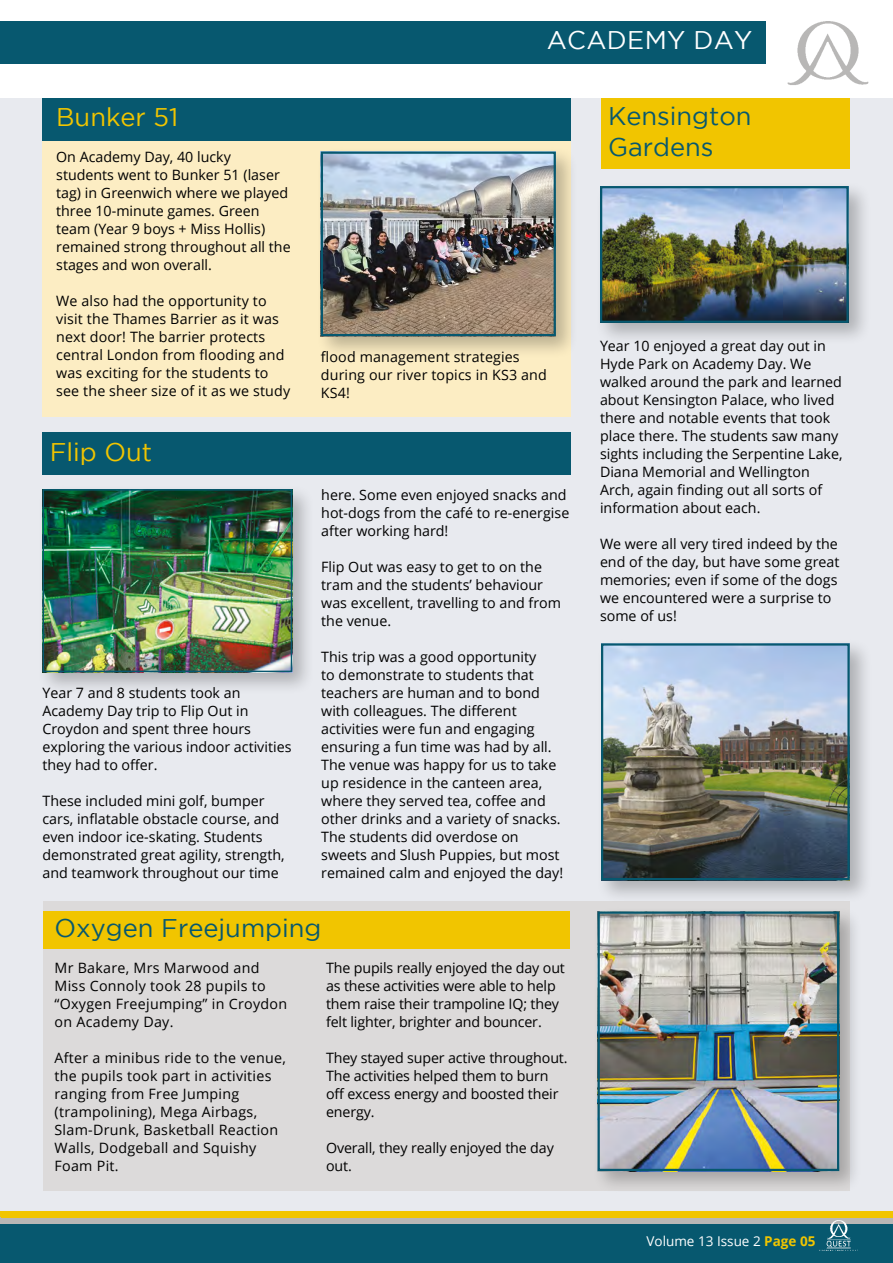
<style>
.page{position:relative;width:893px;height:1263px;background:#fff}
.page>*{position:absolute;margin:0;border:0;box-sizing:border-box;transform-origin:0 0}
.t1{font:25.5px/30.6px "Gotham";color:#07586f}
.t2{font:25.5px "Gotham";color:#f1c500}
.t3{font:25.5px "Gotham";letter-spacing:.015em;color:#fff}
.t4{font:14.25px/18px "Open Sans";color:#000}
.t5{font:14.25px/18px "Open Sans";letter-spacing:.02em;color:#000}
.t6{font:13.5px "Open Sans";color:#fff}
.s1{font-weight:700;color:#f1c500}
</style>
<div class="page">
<div style="left:0;top:98px;width:893px;height:1135px;background:#e8eaef"></div>
<div style="left:0;top:1220px;width:893px;height:43px;background:#07586f"></div>
<div style="left:0;top:1217px;width:893px;height:6px;background:#b8b7b6"></div>
<div style="left:0;top:1211px;width:893px;height:6px;background:#f1c500"></div>
<div style="left:0;top:21px;width:765px;height:43px;background:#07586f"></div>
<img style="left:787px;top:21px;width:82px;height:64px">
<img style="left:819px;top:1221px;width:39px;height:29px">
<div style="left:43px;top:105px;width:528px;height:312px;background:#fcedc3"></div>
<div style="left:43px;top:98px;width:528px;height:42px;background:#07586f"></div>
<div style="left:43px;top:901px;width:807px;height:290px;background:#dcdada"></div>
<div style="left:43px;top:911px;width:527px;height:38px;background:#f1c500"></div>
<div style="left:596px;top:638px;width:277px;height:265px;background:#000;opacity:.25"></div>
<img style="left:604px;top:646px;width:243px;height:231px">
<div style="left:601px;top:643px;width:249px;height:237px;border:2px solid #07586f"></div>
<div style="left:593px;top:906px;width:270px;height:288px;background:#000;opacity:.25"></div>
<img style="left:600px;top:914px;width:236px;height:254px">
<div style="left:597px;top:911px;width:242px;height:260px;border:2px solid #07586f"></div>
<div style="left:595px;top:181px;width:277px;height:165px;background:#000;opacity:.25"></div>
<img style="left:603px;top:189px;width:243px;height:131px">
<div style="left:600px;top:186px;width:249px;height:137px;border:2px solid #07586f"></div>
<div style="left:316px;top:146px;width:263px;height:213px;background:#000;opacity:.25"></div>
<img style="left:324px;top:155px;width:229px;height:178px">
<div style="left:321px;top:152px;width:235px;height:184px;border:2px solid #07586f"></div>
<div style="left:601px;top:98px;width:249px;height:71px;background:#f1c500"></div>
<div style="left:43px;top:433px;width:528px;height:42px;background:#07586f"></div>
<div style="left:38px;top:484px;width:277px;height:211px;background:#000;opacity:.25"></div>
<img style="left:46px;top:492px;width:243px;height:177px">
<div style="left:43px;top:489px;width:249px;height:183px;border:2px solid #07586f"></div>
<h1 class="t2" style="left:56px;top:103px;width:124px">Bunker 51</h1>
<p class="t4" style="left:56px;top:148px;width:236px">On Academy Day, 40 lucky students went to Bunker 51 (laser tag) in Greenwich where we played three 10-minute games. Green team (Year 9 boys + Miss Hollis) remained strong throughout all the stages and won overall.</p>
<p class="t4" style="left:56px;top:292px;width:235px">We also had the opportunity to visit the Thames Barrier as it was next door! The barrier protects central London from flooding and was exciting for the students to see the sheer size of it as we study</p>
<h1 class="t2" style="left:50px;top:438px;width:104px">Flip Out</h1>
<p class="t4" style="left:43px;top:683px;width:250px">Year 7 and 8 students took an<br>Academy Day trip to Flip Out in<br>Croydon and spent three hours exploring the various indoor activities they had to offer.</p>
<p class="t4" style="left:43px;top:791px;width:244px">These included mini golf, bumper cars, inflatable obstacle course, and even indoor ice-skating. Students demonstrated great agility, strength, and teamwork throughout our time</p>
<h1 class="t3" style="left:547px;top:26px;width:207px">ACADEMY DAY</h1>
<h1 class="t1" style="left:608px;top:100px;width:145px">Kensington<br>Gardens</h1>
<p class="t4" style="left:321px;top:347px;width:227px">flood management strategies during our river topics in KS3 and<br>KS4!</p>
<p class="t4" style="left:321px;top:485px;width:250px">here. Some even enjoyed snacks and hot-dogs from the café to re-energise after working hard!</p>
<p class="t4" style="left:321px;top:557px;width:241px">Flip Out was easy to get to on the tram and the students’ behaviour was excellent, travelling to and from the venue.</p>
<p class="t4" style="left:321px;top:647px;width:243px">This trip was a good opportunity<br>to demonstrate to students that teachers are human and to bond with colleagues. The different activities were fun and engaging ensuring a fun time was had by all.<br>The venue was happy for us to take up residence in the canteen area, where they served tea, coffee and other drinks and a variety of snacks.<br>The students did overdose on sweets and Slush Puppies, but most remained calm and enjoyed the day!</p>
<p class="t4" style="left:600px;top:337px;width:244px">Year 10 enjoyed a great day out in<br>Hyde Park on Academy Day. We walked around the park and learned about Kensington Palace, who lived there and notable events that took place there. The students saw many sights including the Serpentine Lake,<br>Diana Memorial and Wellington<br>Arch, again finding out all sorts of information about each.</p>
<p class="t4" style="left:600px;top:535px;width:241px">We were all very tired indeed by the end of the day, but have some great memories; even if some of the dogs we encountered were a surprise to some of us!</p>
<h1 class="t1" style="left:55px;top:912px;width:268px">Oxygen Freejumping</h1>
<p class="t5" style="left:55px;top:958px;width:234px">Mr Bakare, Mrs Marwood and<br>Miss Connoly took 28 pupils to “Oxygen Freejumping” in Croydon on Academy Day.</p>
<p class="t5" style="left:55px;top:1048px;width:233px">After a minibus ride to the venue, the pupils took part in activities ranging from Free Jumping (trampolining), Mega Airbags,<br>Slam-Drunk, Basketball Reaction<br>Walls, Dodgeball and Squishy<br>Foam Pit.</p>
<p class="t4" style="left:326px;top:958px;width:240px">The pupils really enjoyed the day out as these activities were able to help them raise their trampoline IQ; they felt lighter, brighter and bouncer.</p>
<p class="t4" style="left:326px;top:1048px;width:243px">They stayed super active throughout.<br>The activities helped them to burn off excess energy and boosted their energy.</p>
<p class="t4" style="left:326px;top:1138px;width:229px">Overall, they really enjoyed the day out.</p>
<p class="t6" style="left:646px;top:1232px;width:170px">Volume 13 Issue 2 <span class="s1">Page 05</span></p>
</div>
